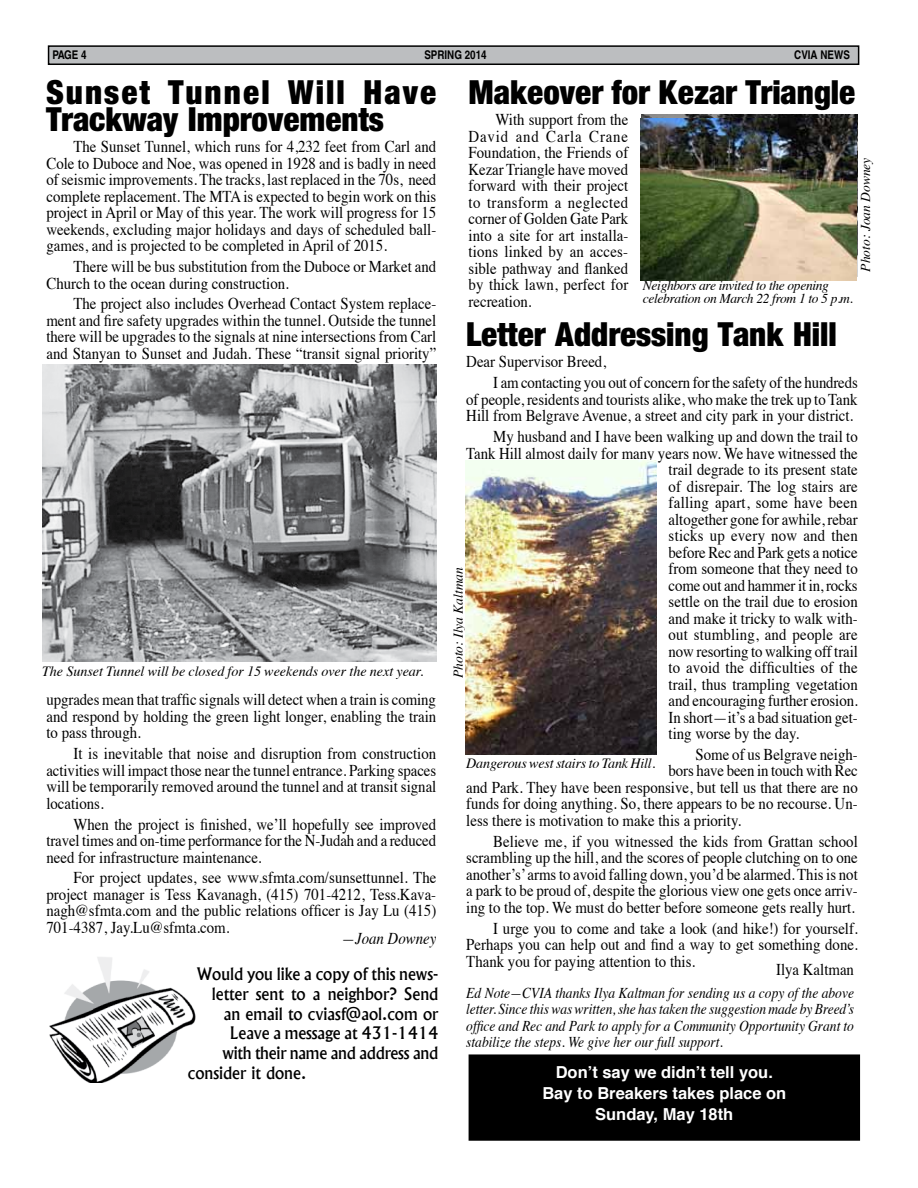
<style>
.page{position:relative;width:918px;height:1188px;background:#fff}
.page>*{position:absolute;margin:0;border:0;box-sizing:border-box;transform-origin:0 0}
.t1{font:33px/27px "Harvest";color:#000}
.t2{font:16.5px/16.5px "Times";color:#000;text-align:justify;scale:.9 1}
.t3{font:500 16.5px "Albertus";color:#000}
.t4{font:700 16.5px/21px "Helvetica";color:#fff;text-align:center}
.t5{font:16.5px "Times";letter-spacing:.02em;color:#000;scale:.9 1}
.t6{font:italic 16.5px "Times";color:#000;scale:.9 1}
.t7{font:italic 15px/16.5px "Times";color:#000;text-align:justify;scale:.9 1}
.t8{font:italic 14.1px "Times";color:#000}
.t9{font:italic 13.5px/13.5px "Times";letter-spacing:-.025em;color:#000}
.t10{font:italic 13.5px "Times";color:#000}
.t11{font:700 condensed 12px "Helvetica";color:#000}
</style>
<div class="page">
<img style="left:642px;top:115px;width:216px;height:162px">
<div style="left:49px;top:46px;width:810px;height:18px;background:#bcbec0"></div>
<div style="left:48px;top:45px;width:811px;height:20px;border:2px solid #000"></div>
<img style="left:42px;top:365px;width:394px;height:296px">
<img style="left:49px;top:957px;width:147px;height:126px">
<div style="left:469px;top:1055px;width:390px;height:85px;background:#000"></div>
<div style="left:469px;top:1054px;width:391px;height:87px;border:2px solid #000"></div>
<img style="left:465px;top:460px;width:192px;height:294px">
<img style="left:640px;top:119px;width:216px;height:162px">
<p class="t11" style="left:52px;top:48px;width:36px">PAGE 4</p>
<p class="t11" style="left:424px;top:48px;width:64px">SPRING 2014</p>
<p class="t11" style="left:794px;top:48px;width:57px">CVIA NEWS</p>
<h1 class="t1" style="left:46px;top:80px;width:391px">Sunset Tunnel Will Have<br>Trackway Improvements</h1>
<p class="t2" style="left:46px;top:137px;width:435px;text-indent:27px">The Sunset Tunnel, which runs for 4,232 feet from Carl and Cole to Duboce and Noe, was opened in 1928 and is badly in need of seismic improvements. The tracks, last replaced in the 70s, need complete replacement. The MTA is expected to begin work on this project in April or May of this year. The work will progress for 15 weekends, excluding major holidays and days of scheduled ball&shy;games, and is projected to be completed in April of 2015.</p>
<p class="t2" style="left:46px;top:257px;width:435px;text-indent:27px">There will be bus substitution from the Duboce or Market and<br>Church to the ocean during construction.</p>
<p class="t2" style="left:46px;top:294px;width:435px;text-indent:27px">The project also includes Overhead Contact System replace&shy;ment and fire safety upgrades within the tunnel. Outside the tunnel there will be upgrades to the signals at nine intersections from Carl and Stanyan to Sunset and Judah. These “transit signal priority”</p>
<h1 class="t1" style="left:469px;top:80px;width:388px">Makeover for Kezar Triangle</h1>
<p class="t2" style="left:469px;top:110px;width:179px;text-indent:27px">With support from the David and Carla Crane Foundation, the Friends of Kezar Triangle have moved forward with their project to transform a neglected corner of Golden Gate Park into a site for art installa&shy;tions linked by an acces&shy;sible pathway and flanked by thick lawn, perfect for recreation.</p>
<p class="t10" style="left:854px;top:272px;width:116px;rotate:-90deg">Photo: Joan Downey</p>
<p class="t9" style="left:643px;top:277px;width:212px">Neighbors are invited to the opening celebration on March 22 from 1 to 5 p.m.</p>
<h1 class="t1" style="left:466px;top:322px;width:372px">Letter Addressing Tank Hill</h1>
<p class="t2" style="left:493px;top:350px;width:407px;line-height:20.9px;text-indent:-27px">Dear Supervisor Breed,<br>I am contacting you out of concern for the safety of the hundreds</p>
<p class="t2" style="left:466px;top:389px;width:436px">of people, residents and tourists alike, who make the trek up to Tank<br>Hill from Belgrave Avenue, a street and city park in your district.</p>
<p class="t2" style="left:493px;top:427px;width:407px">My husband and I have been walking up and down the trail to</p>
<p class="t2" style="left:466px;top:443px;width:437px">Tank Hill almost daily for many years now. We have witnessed the</p>
<p class="t2" style="left:669px;top:460px;width:212px">trail degrade to its present state</p>
<p class="t2" style="left:669px;top:476px;width:212px">of disrepair. The log stairs are</p>
<p class="t2" style="left:669px;top:493px;width:212px">falling apart, some have been</p>
<p class="t2" style="left:669px;top:509px;width:212px">altogether gone for awhile, rebar</p>
<p class="t5" style="left:669px;top:520px;width:212px">sticks up every now and then</p>
<p class="t2" style="left:669px;top:542px;width:212px">before Rec and Park gets a notice</p>
<p class="t2" style="left:669px;top:559px;width:212px">from someone that they need to</p>
<p class="t2" style="left:669px;top:575px;width:212px">come out and hammer it in, rocks</p>
<p class="t2" style="left:669px;top:592px;width:212px">settle on the trail due to erosion</p>
<p class="t2" style="left:669px;top:608px;width:212px">and make it tricky to walk with-</p>
<p class="t2" style="left:669px;top:625px;width:212px">out stumbling, and people are</p>
<p class="t2" style="left:669px;top:641px;width:212px">now resorting to walking off trail</p>
<p class="t2" style="left:669px;top:658px;width:212px">to avoid the difficulties of the</p>
<p class="t2" style="left:669px;top:674px;width:212px">trail, thus trampling vegetation</p>
<p class="t2" style="left:669px;top:691px;width:212px">and encouraging further erosion.</p>
<p class="t2" style="left:669px;top:707px;width:212px">In short—it’s a bad situation get-</p>
<p class="t2" style="left:669px;top:724px;width:147px">ting worse by the day.</p>
<p class="t2" style="left:696px;top:745px;width:182px">Some of us Belgrave neigh-</p>
<p class="t2" style="left:669px;top:761px;width:212px">bors have been in touch with Rec</p>
<p class="t2" style="left:466px;top:778px;width:437px">and Park. They have been responsive, but tell us that there are no</p>
<p class="t2" style="left:466px;top:794px;width:436px">funds for doing anything. So, there appears to be no recourse. Un-</p>
<p class="t2" style="left:466px;top:811px;width:307px">less there is motivation to make this a priority.</p>
<p class="t2" style="left:466px;top:832px;width:437px;text-indent:27px">Believe me, if you witnessed the kids from Grattan school scrambling up the hill, and the scores of people clutching on to one another’s’ arms to avoid falling down, you’d be alarmed. This is not a park to be proud of, despite the glorious view one gets once arriv&shy;ing to the top. We must do better before someone gets really hurt.</p>
<p class="t2" style="left:466px;top:918px;width:437px;text-indent:27px">I urge you to come and take a look (and hike!) for yourself.<br>Perhaps you can help out and find a way to get something done.<br>Thank you for paying attention to this.</p>
<p class="t10" style="left:447px;top:678px;width:112px;rotate:-90deg">Photo: Ilya Kaltman</p>
<p class="t8" style="left:42px;top:659px;width:383px">The Sunset Tunnel will be closed for 15 weekends over the next year.</p>
<p class="t2" style="left:46px;top:690px;width:435px">upgrades mean that traffic signals will detect when a train is coming and respond by holding the green light longer, enabling the train to pass through.</p>
<p class="t2" style="left:46px;top:744px;width:435px;text-indent:27px">It is inevitable that noise and disruption from construction activities will impact those near the tunnel entrance. Parking spaces will be temporarily removed around the tunnel and at transit signal locations.</p>
<p class="t2" style="left:46px;top:814px;width:435px;text-indent:27px">When the project is finished, we’ll hopefully see improved travel times and on-time performance for the N-Judah and a reduced need for infrastructure maintenance.</p>
<p class="t2" style="left:46px;top:868px;width:435px;text-indent:27px">For project updates, see www.sfmta.com/sunsettunnel. The project manager is Tess Kavanagh, (415) 701-4212, Tess.Kava&shy;nagh@sfmta.com and the public relations officer is Jay Lu (415)<br>701-4387, Jay.Lu@sfmta.com.</p>
<p class="t6" style="left:342px;top:924px;width:106px">—Joan Downey</p>
<p class="t8" style="left:466px;top:751px;width:190px">Dangerous west stairs to Tank Hill.</p>
<p class="t2" style="left:776px;top:960px;width:88px">Ilya Kaltman</p>
<p class="t3" style="left:197px;top:964px;width:243px">Would you like a copy of this news-</p>
<p class="t3" style="left:212px;top:984px;width:228px">letter sent to a neighbor? Send</p>
<p class="t3" style="left:224px;top:1003px;width:216px">an email to cviasf@aol.com or</p>
<p class="t3" style="left:230px;top:1023px;width:210px">Leave a message at 431-1414</p>
<p class="t3" style="left:222px;top:1043px;width:217px">with their name and address and</p>
<p class="t3" style="left:188px;top:1063px;width:120px">consider it done.</p>
<p class="t7" style="left:466px;top:984px;width:433px">Ed Note—CVIA thanks Ilya Kaltman for sending us a copy of the above letter. Since this was written, she has taken the suggestion made by Breed’s office and Rec and Park to apply for a Community Opportunity Grant to stabilize the steps. We give her our full support.</p>
<p class="t4" style="left:542px;top:1061px;width:245px">Don’t say we didn’t tell you.<br>Bay to Breakers takes place on<br>Sunday, May 18th</p>
</div>
